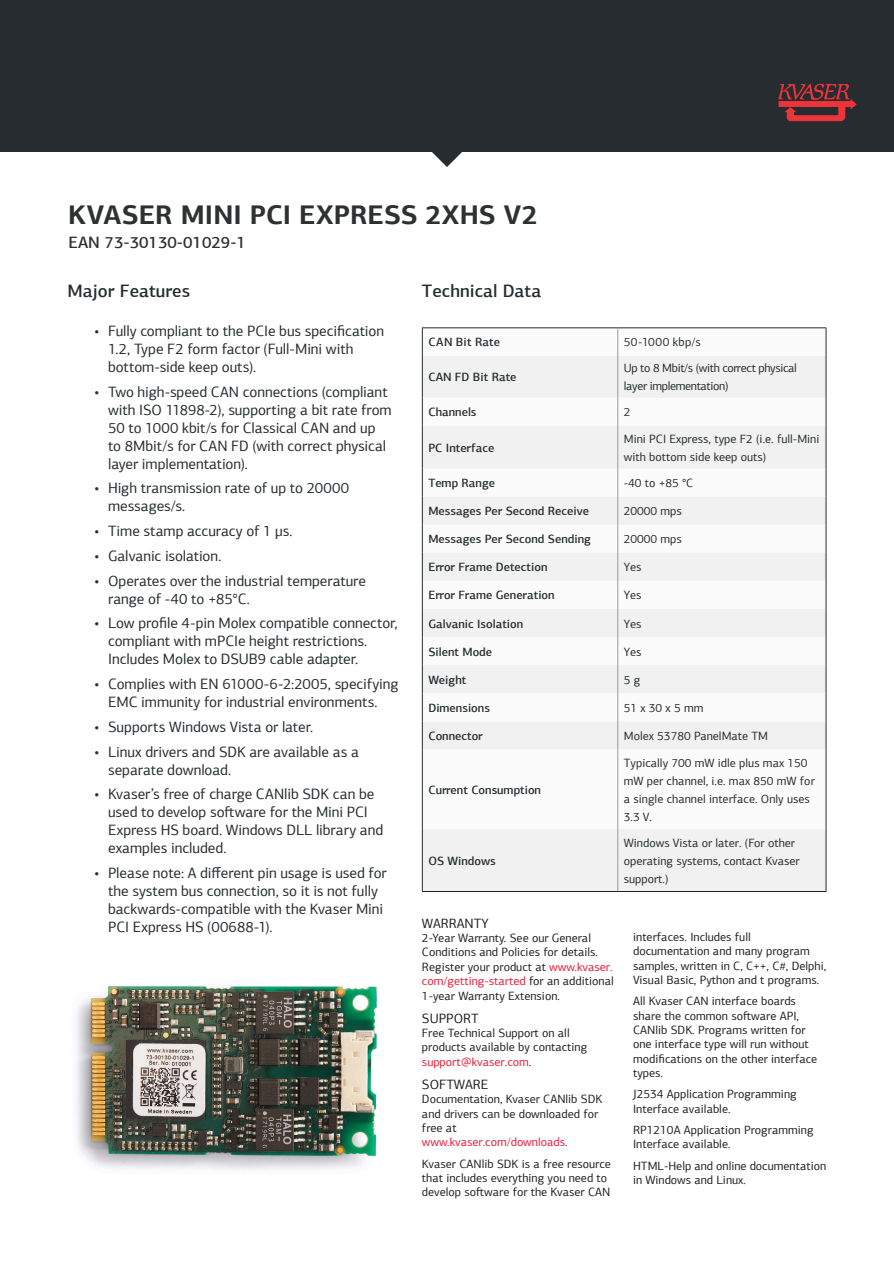
<style>
.page{position:relative;width:894px;height:1263px;background:#fff}
.page>*{position:absolute;margin:0;border:0;box-sizing:border-box;transform-origin:0 0}
.t1{font:700 27px "PF Agora Sans Pro";letter-spacing:.005em;color:#2e3131}
.t2{font:500 18px "PF Agora Sans Pro";color:#262c2f}
.t3{font:500 16.5px "PF Agora Sans Pro";color:#2e3131}
.t4{font:15px/18px "PF Agora Sans Pro";letter-spacing:-.005em;color:#262c2f}
.t5{font:13.5px "PF Agora Sans Pro";color:#231f20}
.t6{font:12px/14.4px "PF Agora Sans Pro";color:#231f20}
.t7{font:12px/18px "PF Agora Sans Pro";color:#262c2f}
.t8{font:500 12px "PF Agora Sans Pro";color:#262c2f}
.t9{font:12px/18px "PF Agora Sans Pro";letter-spacing:-.03em;color:#262c2f}
.t10{font:12px "PF Agora Sans Pro";letter-spacing:.025em;color:#262c2f}
.s1{color:#ed1a39}
</style>
<div class="page">
<svg style="left:430px;top:151px;width:33px;height:16px"></svg>
<div style="left:0;top:0;width:893px;height:151px;background:#262c2f"></div>
<svg style="left:778px;top:84px;width:78px;height:37px"></svg>
<svg style="left:423px;top:356px;width:402px;height:535px;fill:#f0f1f0"></svg>
<hr style="left:422px;top:327px;width:195px;height:1px;background:#262c2f">
<svg style="left:422px;top:328px;width:1px;height:28px"></svg>
<hr style="left:617px;top:327px;width:209px;height:1px;background:#262c2f">
<svg style="left:825px;top:328px;width:1px;height:28px"></svg>
<hr style="left:422px;top:356px;width:1px;height:42px;background:#262c2f">
<hr style="left:825px;top:356px;width:1px;height:42px;background:#262c2f">
<svg style="left:422px;top:398px;width:1px;height:28px"></svg>
<svg style="left:825px;top:398px;width:1px;height:28px"></svg>
<hr style="left:422px;top:426px;width:1px;height:42px;background:#262c2f">
<hr style="left:825px;top:426px;width:1px;height:42px;background:#262c2f">
<svg style="left:422px;top:468px;width:1px;height:281px"></svg>
<svg style="left:825px;top:468px;width:1px;height:281px"></svg>
<hr style="left:422px;top:749px;width:1px;height:80px;background:#262c2f">
<hr style="left:825px;top:749px;width:1px;height:80px;background:#262c2f">
<hr style="left:422px;top:829px;width:1px;height:62px;background:#262c2f">
<hr style="left:825px;top:829px;width:1px;height:62px;background:#262c2f">
<svg style="left:617px;top:328px;width:1px;height:28px"></svg>
<hr style="left:617px;top:356px;width:1px;height:42px;background:#979a9b">
<svg style="left:617px;top:398px;width:1px;height:28px"></svg>
<hr style="left:617px;top:426px;width:1px;height:42px;background:#979a9b">
<svg style="left:617px;top:468px;width:1px;height:281px"></svg>
<hr style="left:617px;top:749px;width:1px;height:80px;background:#979a9b">
<hr style="left:617px;top:829px;width:1px;height:62px;background:#979a9b">
<hr style="left:422px;top:891px;width:195px;height:1px;background:#231f20">
<hr style="left:617px;top:891px;width:209px;height:1px;background:#231f20">
<img style="left:76px;top:985px;width:302px;height:185px">
<h1 class="t1" style="left:68px;top:198px;width:471px">KVASER MINI PCI EXPRESS 2XHS V2</h1>
<p class="t3" style="left:68px;top:232px;width:179px">EAN 73-30130-01029-1</p>
<p class="t2" style="left:422px;top:279px;width:121px">Technical Data</p>
<p class="t2" style="left:68px;top:279px;width:124px">Major Features</p>
<p class="t4" style="left:108px;top:322px;width:277px;text-indent:-14px">• Fully compliant to the PCIe bus specification<br>1.2, Type F2 form factor (Full-Mini with bottom-side keep outs).</p>
<p class="t4" style="left:108px;top:382px;width:285px;text-indent:-14px">• Two high-speed CAN connections (compliant with ISO 11898-2), supporting a bit rate from 50 to 1000 kbit/s for Classical CAN and up to 8Mbit/s for CAN FD (with correct physical layer implementation).</p>
<p class="t4" style="left:108px;top:479px;width:242px;text-indent:-14px">• High transmission rate of up to 20000 messages/s.</p>
<p class="t4" style="left:94px;top:522px;width:199px">• Time stamp accuracy of 1 µs.</p>
<p class="t4" style="left:94px;top:547px;width:128px">• Galvanic isolation.</p>
<p class="t4" style="left:108px;top:571px;width:259px;text-indent:-14px">• Operates over the industrial temperature range of -40 to +85°C.</p>
<p class="t4" style="left:108px;top:614px;width:291px;text-indent:-14px">• Low profile 4-pin Molex compatible connector, compliant with mPCIe height restrictions.<br>Includes Molex to DSUB9 cable adapter.</p>
<p class="t4" style="left:94px;top:675px;width:305px;text-align:center">• Complies with EN 61000-6-2:2005, specifying<br>EMC immunity for industrial environments.</p>
<p class="t4" style="left:94px;top:718px;width:220px">• Supports Windows Vista or later.</p>
<p class="t4" style="left:108px;top:742px;width:252px;text-indent:-14px">• Linux drivers and SDK are available as a separate download.</p>
<p class="t4" style="left:108px;top:785px;width:277px;text-indent:-14px">• Kvaser’s free of charge CANlib SDK can be used to develop software for the Mini PCI Express HS board. Windows DLL library and examples included.</p>
<p class="t4" style="left:108px;top:864px;width:280px;text-indent:-14px">• Please note: A different pin usage is used for the system bus connection, so it is not fully backwards-compatible with the Kvaser Mini PCI Express HS (00688-1).</p>
<p class="t8" style="left:428px;top:335px;width:73px">CAN Bit Rate</p>
<p class="t10" style="left:623px;top:335px;width:78px">50-1000 kbp/s</p>
<p class="t8" style="left:428px;top:370px;width:90px">CAN FD Bit Rate</p>
<p class="t9" style="left:623px;top:359px;width:174px">Up to 8 Mbit/s (with correct physical layer implementation)</p>
<p class="t8" style="left:428px;top:405px;width:50px">Channels</p>
<p class="t7" style="left:623px;top:403px;width:8px">2</p>
<p class="t8" style="left:428px;top:440px;width:67px">PC Interface</p>
<p class="t7" style="left:623px;top:429px;width:197px">Mini PCI Express, type F2 (i.e. full-Mini with bottom side keep outs)</p>
<p class="t8" style="left:428px;top:475px;width:68px">Temp Range</p>
<p class="t7" style="left:623px;top:474px;width:71px">-40 to +85 °C</p>
<p class="t8" style="left:428px;top:504px;width:162px">Messages Per Second Receive</p>
<p class="t7" style="left:623px;top:502px;width:60px">20000 mps</p>
<p class="t8" style="left:428px;top:532px;width:164px">Messages Per Second Sending</p>
<p class="t7" style="left:623px;top:530px;width:60px">20000 mps</p>
<p class="t8" style="left:428px;top:560px;width:121px">Error Frame Detection</p>
<p class="t7" style="left:623px;top:558px;width:19px">Yes</p>
<p class="t8" style="left:428px;top:588px;width:128px">Error Frame Generation</p>
<p class="t7" style="left:623px;top:586px;width:19px">Yes</p>
<p class="t8" style="left:428px;top:616px;width:96px">Galvanic Isolation</p>
<p class="t7" style="left:623px;top:614px;width:19px">Yes</p>
<p class="t8" style="left:428px;top:644px;width:65px">Silent Mode</p>
<p class="t7" style="left:623px;top:642px;width:19px">Yes</p>
<p class="t8" style="left:428px;top:672px;width:40px">Weight</p>
<p class="t7" style="left:623px;top:670px;width:18px">5 g</p>
<p class="t8" style="left:428px;top:700px;width:63px">Dimensions</p>
<p class="t7" style="left:623px;top:699px;width:81px">51 x 30 x 5 mm</p>
<p class="t8" style="left:428px;top:728px;width:56px">Connector</p>
<p class="t7" style="left:623px;top:727px;width:146px">Molex 53780 PanelMate TM</p>
<p class="t7" style="left:623px;top:753px;width:192px">Typically 700 mW idle plus max 150 mW per channel, i.e. max 850 mW for a single channel interface. Only uses<br>3.3 V.</p>
<p class="t8" style="left:428px;top:782px;width:114px">Current Consumption</p>
<p class="t7" style="left:623px;top:833px;width:177px">Windows Vista or later. (For other operating systems, contact Kvaser support.)</p>
<p class="t8" style="left:428px;top:853px;width:69px">OS Windows</p>
<p class="t5" style="left:422px;top:915px;width:68px">WARRANTY</p>
<p class="t6" style="left:422px;top:930px;width:193px">2-Year Warranty. See our General Conditions and Policies for details.<br>Register your product at <span class="s1">www.kvaser. com/getting-started</span> for an additional 1-year Warranty Extension.</p>
<p class="t5" style="left:422px;top:1009px;width:58px">SUPPORT</p>
<p class="t6" style="left:422px;top:1025px;width:167px">Free Technical Support on all products available by contacting <span class="s1">support@kvaser.com</span>.</p>
<p class="t5" style="left:422px;top:1076px;width:68px">SOFTWARE</p>
<p class="t6" style="left:422px;top:1091px;width:182px">Documentation, Kvaser CANlib SDK and drivers can be downloaded for free at <span class="s1">www.kvaser.com/downloads</span>.</p>
<p class="t6" style="left:422px;top:1156px;width:190px">Kvaser CANlib SDK is a free resource that includes everything you need to develop software for the Kvaser CAN</p>
<p class="t6" style="left:633px;top:929px;width:194px">interfaces. Includes full documentation and many program samples, written in C, C++, C#, Delphi, Visual Basic, Python and t programs.</p>
<p class="t6" style="left:633px;top:994px;width:186px">All Kvaser CAN interface boards share the common software API,<br>CANlib SDK. Programs written for one interface type will run without modifications on the other interface types.</p>
<p class="t6" style="left:633px;top:1087px;width:165px">J2534 Application Programming<br>Interface available.</p>
<p class="t6" style="left:633px;top:1122px;width:182px">RP1210A Application Programming<br>Interface available.</p>
<p class="t6" style="left:633px;top:1158px;width:194px">HTML-Help and online documentation in Windows and Linux.</p>
</div>
